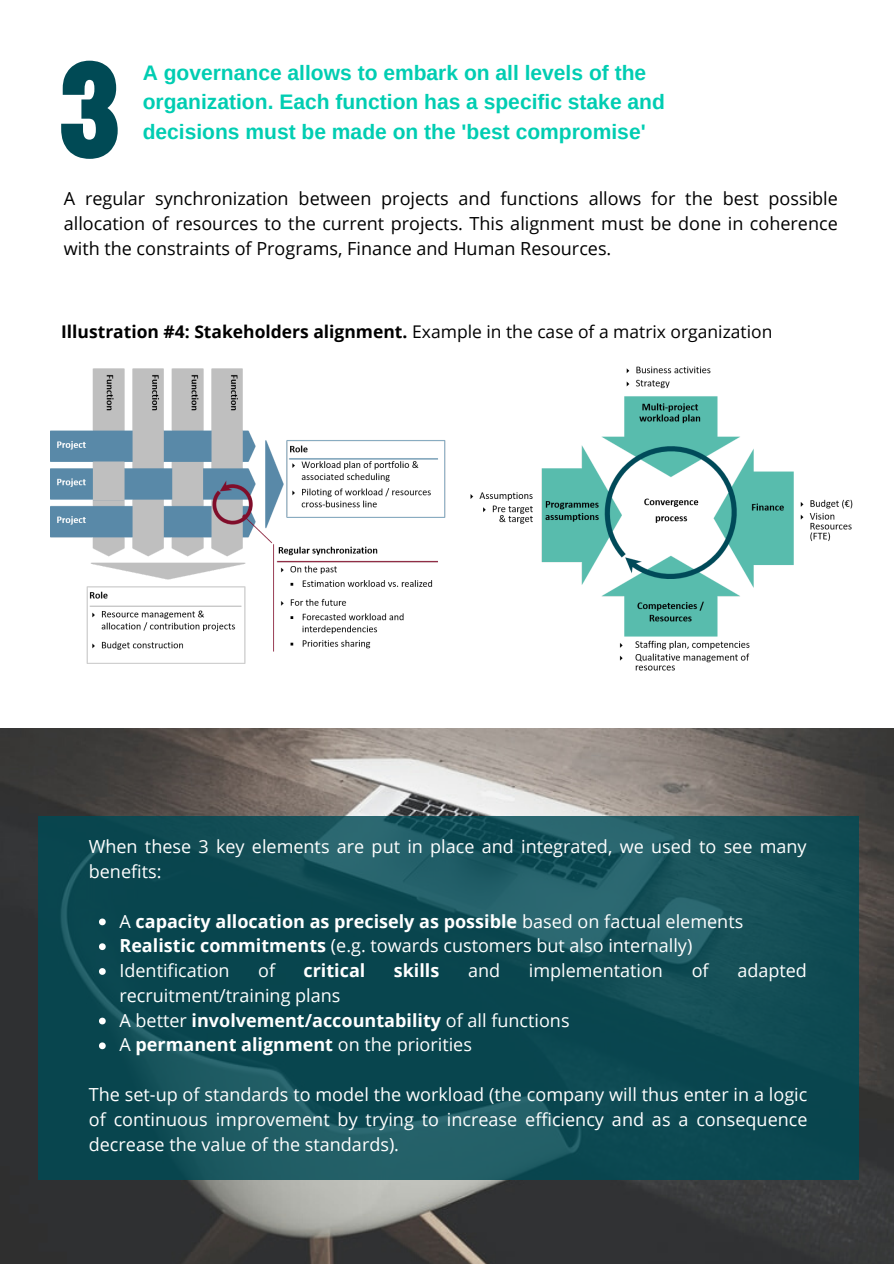
<style>
.page{position:relative;width:894px;height:1264px;background:#fff}
.page>*{position:absolute;margin:0;border:0;box-sizing:border-box;transform-origin:0 0}
.t1{font:700 21px/29.2px "Arimo";color:#00cdb2}
.t2{font:18px/24.8px "Open Sans";color:#fff}
.t3{font:18px/24.8px "Open Sans";color:#000;text-align:justify}
.t4{font:700 18px "Open Sans";color:#fff}
.t5{font:700 17.4px "Open Sans";color:#000}
.s1{font-weight:400}
.s2{font-weight:700}
</style>
<div class="page">
<svg style="left:61px;top:61px;width:57px;height:98px"></svg>
<img style="left:0;top:728px;width:893px;height:535px">
<svg style="left:38px;top:816px;width:820px;height:363px;background:#114d55"></svg>
<img style="left:50px;top:368px;width:396px;height:295px">
<svg style="left:99px;top:918px;width:7px;height:7px"></svg>
<svg style="left:99px;top:943px;width:7px;height:7px"></svg>
<svg style="left:99px;top:968px;width:7px;height:6px"></svg>
<svg style="left:99px;top:1017px;width:7px;height:7px"></svg>
<svg style="left:99px;top:1042px;width:7px;height:7px"></svg>
<img style="left:470px;top:366px;width:383px;height:305px">
<p class="t1" style="left:143px;top:58px;width:523px">A governance allows to embark on all levels of the organization. Each function has a specific stake and decisions must be made on the 'best compromise'</p>
<p class="t3" style="left:64px;top:186px;width:775px">A regular synchronization between projects and functions allows for the best possible allocation of resources to the current projects. This alignment must be done in coherence with the constraints of Programs, Finance and Human Resources.</p>
<p class="t5" style="left:61px;top:320px;width:712px">Illustration #4: Stakeholders alignment. <span class="s1">Example in the case of a matrix organization</span></p>
<p class="t2" style="left:89px;top:833px;width:719px">When these 3 key elements are put in place and integrated, we used to see many benefits:</p>
<p class="t4" style="left:119px;top:908px;width:625px"><span class="s1">A</span> capacity allocation as precisely as possible <span class="s1">based on factual elements</span></p>
<p class="t2" style="left:119px;top:932px;width:574px"><span class="s2">Realistic commitments</span> (e.g. towards customers but also internally)</p>
<p class="t2" style="left:119px;top:957px;width:112px">Identification</p>
<p class="t2" style="left:258px;top:957px;width:18px">of</p>
<p class="t4" style="left:303px;top:957px;width:63px">critical</p>
<p class="t4" style="left:393px;top:957px;width:47px">skills</p>
<p class="t2" style="left:468px;top:957px;width:34px">and</p>
<p class="t2" style="left:528px;top:957px;width:136px">implementation</p>
<p class="t2" style="left:691px;top:957px;width:18px">of</p>
<p class="t2" style="left:737px;top:957px;width:71px">adapted</p>
<p class="t2" style="left:119px;top:982px;width:222px">recruitment/training plans</p>
<p class="t4" style="left:119px;top:1007px;width:451px"><span class="s1">A better</span> involvement/accountability <span class="s1">of all functions</span></p>
<p class="t4" style="left:119px;top:1032px;width:354px"><span class="s1">A</span> permanent alignment <span class="s1">on the priorities</span></p>
<p class="t2" style="left:89px;top:1081px;width:720px;text-align:justify">The set-up of standards to model the workload (the company will thus enter in a logic of continuous improvement by trying to increase efficiency and as a consequence decrease the value of the standards).</p>
</div>
